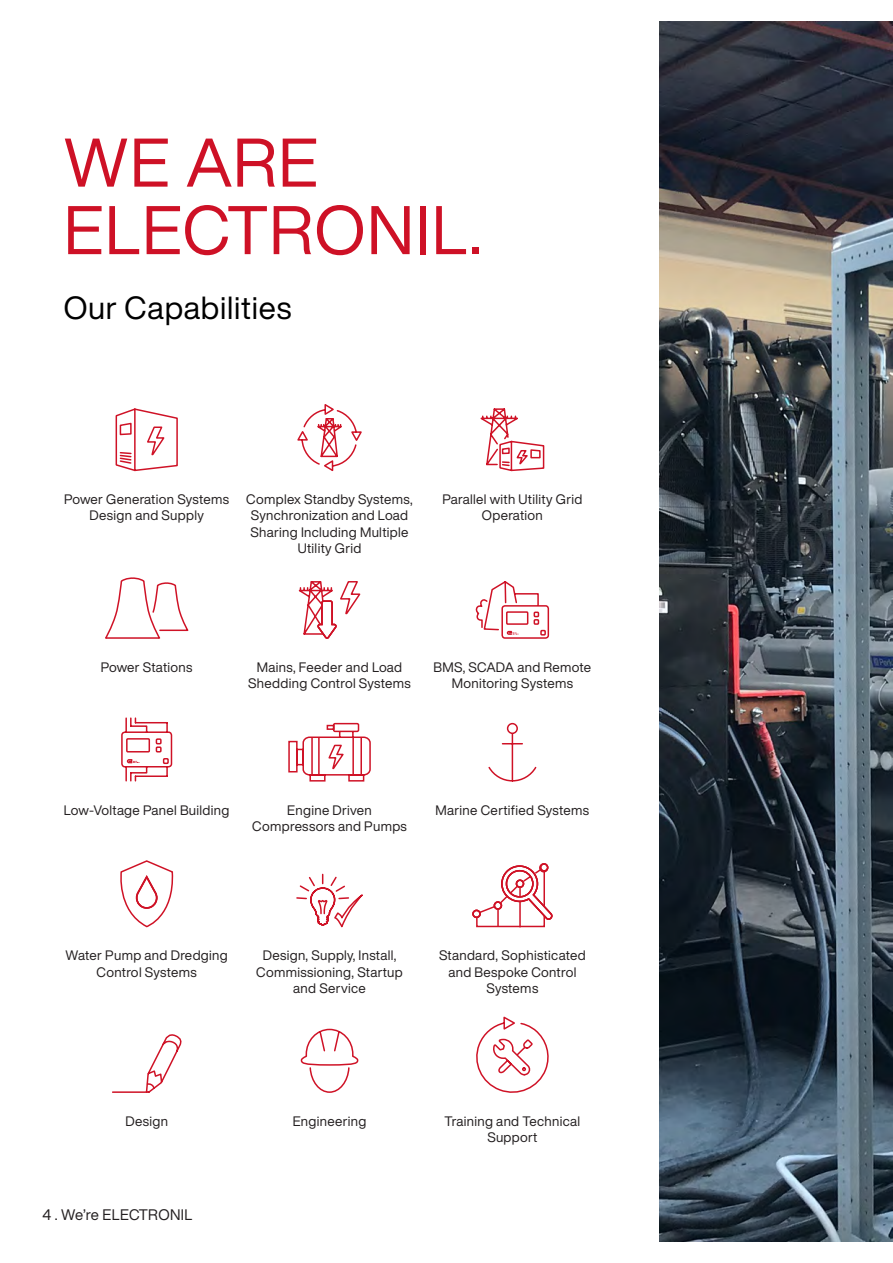
<style>
.page{position:relative;width:893px;height:1263px;background:#fff}
.page>*{position:absolute;margin:0;border:0;box-sizing:border-box;transform-origin:0 0}
.t1{font:67.5px/67.5px "Helvetica Now Display";letter-spacing:.025em;color:#ce1126}
.t2{font:31.5px "Helvetica Now Display";letter-spacing:.025em;color:#000}
.t3{font:15px "Helvetica Now Display";letter-spacing:.025em;color:#231f20}
.t4{font:13.5px/16.2px "Helvetica Now Display";letter-spacing:.025em;color:#231f20;text-align:center}
</style>
<div class="page">
<img style="left:659px;top:21px;width:234px;height:1221px">
<svg style="left:115px;top:408px;width:63px;height:64px"></svg>
<svg style="left:297px;top:404px;width:65px;height:68px"></svg>
<svg style="left:480px;top:408px;width:65px;height:64px"></svg>
<svg style="left:105px;top:578px;width:84px;height:61px"></svg>
<svg style="left:298px;top:581px;width:63px;height:58px"></svg>
<svg style="left:475px;top:581px;width:75px;height:58px"></svg>
<svg style="left:121px;top:717px;width:52px;height:65px"></svg>
<svg style="left:288px;top:722px;width:83px;height:60px"></svg>
<svg style="left:488px;top:722px;width:49px;height:60px"></svg>
<svg style="left:120px;top:860px;width:54px;height:68px"></svg>
<svg style="left:296px;top:873px;width:67px;height:55px"></svg>
<div style="left:472px;top:910px;width:9px;height:8px;border:2px solid #cf1226;border-radius:50%"></div>
<svg style="left:475px;top:863px;width:78px;height:65px"></svg>
<svg style="left:112px;top:1034px;width:70px;height:59px"></svg>
<svg style="left:300px;top:1028px;width:59px;height:65px"></svg>
<svg style="left:476px;top:1016px;width:73px;height:77px"></svg>
<h1 class="t1" style="left:64px;top:128px;width:420px">WE ARE<br>ELECTRONIL.</h1>
<h2 class="t2" style="left:64px;top:286px;width:229px">Our Capabilities</h2>
<p class="t4" style="left:64px;top:491px;width:167px">Power Generation Systems<br>Design and Supply</p>
<p class="t4" style="left:246px;top:491px;width:168px">Complex Standby Systems,<br>Synchronization and Load<br>Sharing Including Multiple<br>Utility Grid</p>
<p class="t4" style="left:442px;top:491px;width:141px">Parallel with Utility Grid<br>Operation</p>
<p class="t4" style="left:101px;top:659px;width:93px">Power Stations</p>
<p class="t4" style="left:248px;top:659px;width:164px">Mains, Feeder and Load<br>Shedding Control Systems</p>
<p class="t4" style="left:433px;top:659px;width:159px">BMS, SCADA and Remote<br>Monitoring Systems</p>
<p class="t4" style="left:64px;top:802px;width:167px">Low-Voltage Panel Building</p>
<p class="t4" style="left:252px;top:802px;width:156px">Engine Driven<br>Compressors and Pumps</p>
<p class="t4" style="left:436px;top:802px;width:155px">Marine Certified Systems</p>
<p class="t4" style="left:66px;top:947px;width:164px">Water Pump and Dredging<br>Control Systems</p>
<p class="t4" style="left:256px;top:947px;width:148px">Design, Supply, Install,<br>Commissioning, Startup and Service</p>
<p class="t4" style="left:439px;top:947px;width:148px">Standard, Sophisticated and Bespoke Control<br>Systems</p>
<p class="t4" style="left:125px;top:1113px;width:44px">Design</p>
<p class="t4" style="left:293px;top:1113px;width:75px">Engineering</p>
<p class="t4" style="left:445px;top:1113px;width:137px">Training and Technical<br>Support</p>
<p class="t3" style="left:43px;top:1205px;width:151px">4 . We’re ELECTRONIL</p>
</div>
